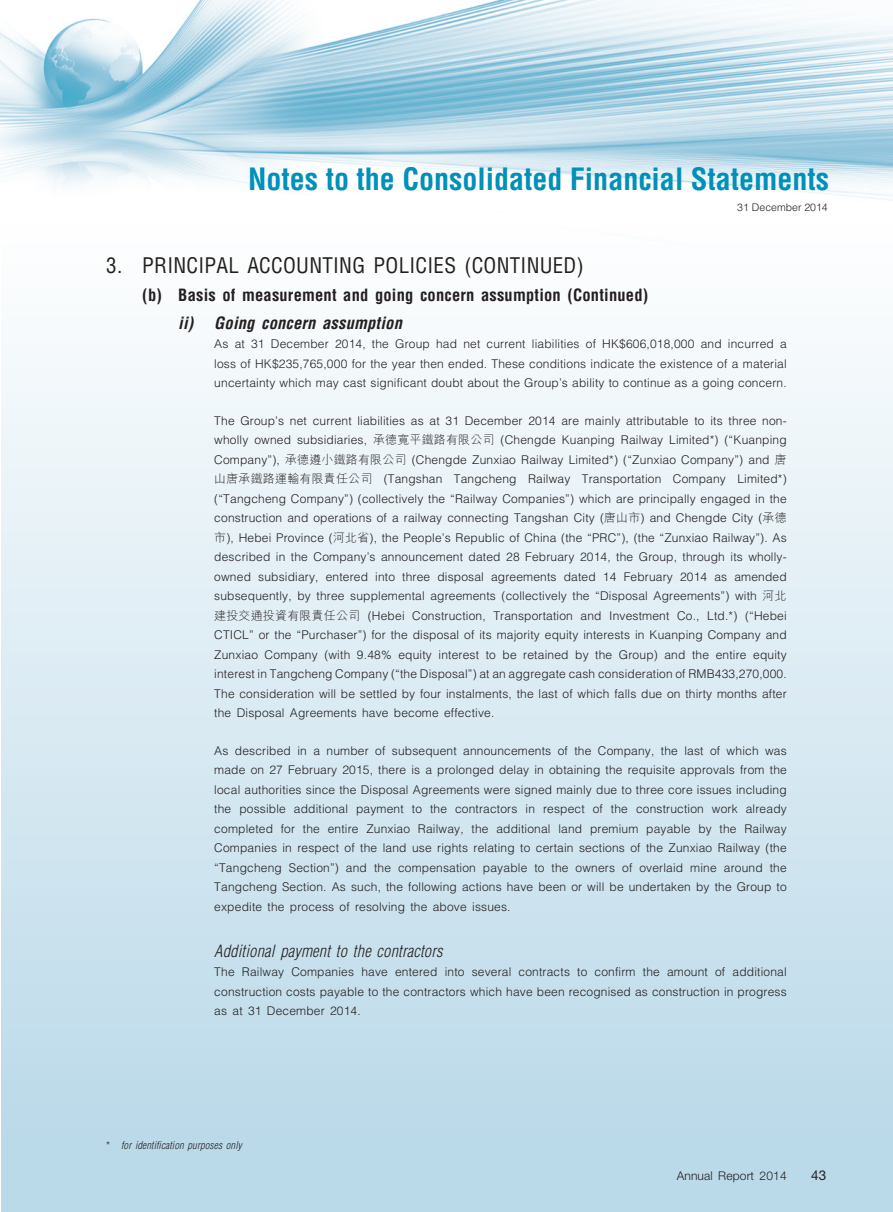
<style>
.page{position:relative;width:893px;height:1212px;background:#fff}
.page>*{position:absolute;margin:0;border:0;box-sizing:border-box;transform-origin:0 0}
.t1{font:700 condensed 30px "Helvetica LT Std";color:#0090ba}
._03_H1{font:condensed 21px "Helvetica LT Std";letter-spacing:.015em;color:#231f20}
._04___H2{font:700 condensed 16.5px "Helvetica LT Std";letter-spacing:.015em;color:#231f20}
._06_______H4{font:italic 300 condensed 16.5px "Helvetica LT Std";letter-spacing:.01em;color:#231f20}
._05_____H3{font:italic 700 condensed 16.5px "Helvetica LT Std";letter-spacing:.01em;color:#231f20}
.t2{font:13.5px "Helvetica Neue LT Std";color:#231f20}
._14_______P6{font:300 12px/19.5px "Helvetica LT Std";letter-spacing:.015em;color:#231f20;text-align:justify}
.t3{font:300 12px "Helvetica Neue LT Std";letter-spacing:.015em;color:#231f20}
.t4{font:italic 300 condensed 10.5px "Helvetica LT Std";letter-spacing:.01em;color:#231f20}
.t5{font:300 10.5px "Helvetica LT Std";color:#231f20}
.s1{font-family:"M Hei HK"}
.s2{font-style:normal;font-stretch:normal}
</style>
<div class="page">
<img style="left:0;top:0;width:893px;height:1212px">
<div style="left:2px;top:225px;width:891px;height:987px;background:linear-gradient(to bottom,#fefefe,#b6d7e7)"></div>
<h1 class="t1" style="left:248px;top:161px;width:582px">Notes to the Consolidated Financial Statements</h1>
<p class="t5" style="left:737px;top:201px;width:92px">31 December 2014</p>
<p class="_03_H1" style="left:106px;top:252px;width:479px">3. PRINCIPAL ACCOUNTING POLICIES (CONTINUED)</p>
<p class="_04___H2" style="left:142px;top:284px;width:507px">(b) Basis of measurement and going concern assumption (Continued)</p>
<p class="_05_____H3" style="left:178px;top:312px;width:225px">ii) Going concern assumption</p>
<p class="_14_______P6" style="left:214px;top:334px;width:574px">As at 31 December 2014, the Group had net current liabilities of HK$606,018,000 and incurred a loss of HK$235,765,000 for the year then ended. These conditions indicate the existence of a material uncertainty which may cast significant doubt about the Group’s ability to continue as a going concern.</p>
<p class="_14_______P6" style="left:214px;top:410px;width:574px">The Group’s net current liabilities as at 31 December 2014 are mainly attributable to its three non&shy;wholly owned subsidiaries, <span class="s1">承德寬平鐵路有限公司</span> (Chengde Kuanping Railway Limited*) (“Kuanping Company”), <span class="s1">承德遵小鐵路有限公司</span> (Chengde Zunxiao Railway Limited*) (“Zunxiao Company”) and <span class="s1">唐山唐承鐵路運輸有限責任公司</span> (Tangshan Tangcheng Railway Transportation Company Limited*) (“Tangcheng Company”) (collectively the “Railway Companies”) which are principally engaged in the construction and operations of a railway connecting Tangshan City (<span class="s1">唐山市</span>) and Chengde City (<span class="s1">承德市</span>), Hebei Province (<span class="s1">河北省</span>), the People’s Republic of China (the “PRC”), (the “Zunxiao Railway”). As described in the Company’s announcement dated 28 February 2014, the Group, through its wholly&shy;owned subsidiary, entered into three disposal agreements dated 14 February 2014 as amended subsequently, by three supplemental agreements (collectively the “Disposal Agreements”) with <span class="s1">河北建投交通投資有限責任公司</span> (Hebei Construction, Transportation and Investment Co., Ltd.*) (“Hebei CTICL” or the “Purchaser”) for the disposal of its majority equity interests in Kuanping Company and Zunxiao Company (with 9.48% equity interest to be retained by the Group) and the entire equity interest in Tangcheng Company (“the Disposal”) at an aggregate cash consideration of RMB433,270,000.<br>The consideration will be settled by four instalments, the last of which falls due on thirty months after the Disposal Agreements have become effective.</p>
<p class="_14_______P6" style="left:214px;top:740px;width:574px">As described in a number of subsequent announcements of the Company, the last of which was made on 27 February 2015, there is a prolonged delay in obtaining the requisite approvals from the local authorities since the Disposal Agreements were signed mainly due to three core issues including the possible additional payment to the contractors in respect of the construction work already completed for the entire Zunxiao Railway, the additional land premium payable by the Railway Companies in respect of the land use rights relating to certain sections of the Zunxiao Railway (the “Tangcheng Section”) and the compensation payable to the owners of overlaid mine around the Tangcheng Section. As such, the following actions have been or will be undertaken by the Group to expedite the process of resolving the above issues.</p>
<p class="_06_______H4" style="left:214px;top:940px;width:230px">Additional payment to the contractors</p>
<p class="_14_______P6" style="left:214px;top:962px;width:574px">The Railway Companies have entered into several contracts to confirm the amount of additional construction costs payable to the contractors which have been recognised as construction in progress as at 31 December 2014.</p>
<p class="t4" style="left:106px;top:1138px;width:137px"><span class="s2">*</span> for identification purposes only</p>
<p class="t3" style="left:677px;top:1168px;width:112px">Annual Report 2014</p>
<p class="t2" style="left:811px;top:1167px;width:17px">43</p>
</div>
